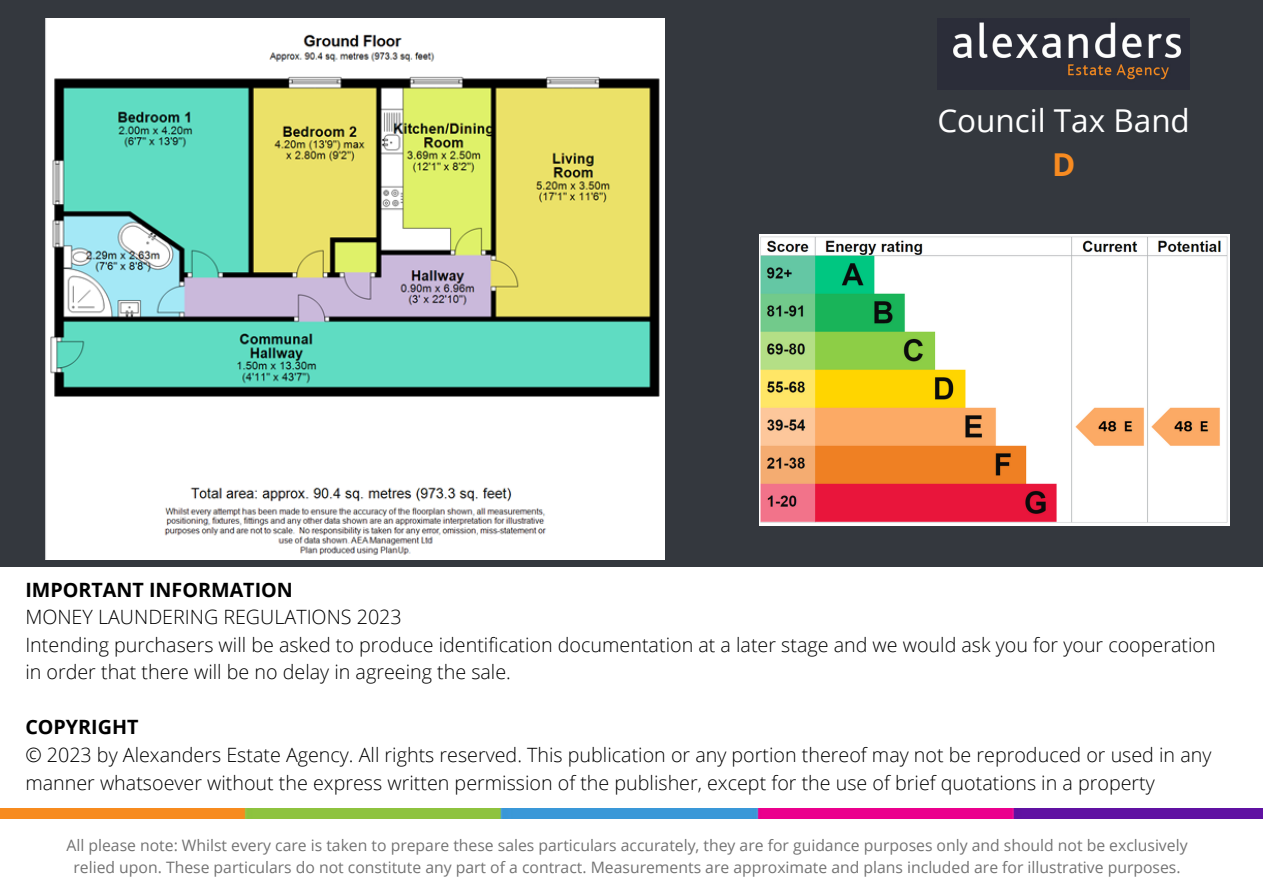
<style>
.page{position:relative;width:1263px;height:893px;background:#fff}
.page>*{position:absolute;margin:0;border:0;box-sizing:border-box;transform-origin:0 0}
.t1{font:31.5px "Open Sans";color:#fff}
.t2{font:700 31.5px "Open Sans";color:#f78b21}
.t3{font:300 19.73px/27.6px "Open Sans";color:#000}
.t4{font:700 19.73px "Open Sans";color:#000}
.t5{font:15.75px/21.9px "Open Sans";color:#737373;text-align:center}
</style>
<div class="page">
<div style="left:0;top:0;width:966px;height:567px;background:#34383e"></div>
<div style="left:950px;top:0;width:313px;height:567px;background:#34383e"></div>
<img style="left:0;top:808px;width:1263px;height:10px">
<img style="left:938px;top:19px;width:252px;height:70px">
<img style="left:759px;top:235px;width:471px;height:291px">
<img style="left:45px;top:19px;width:619px;height:541px">
<p class="t1" style="left:937px;top:99px;width:254px">Council Tax Band</p>
<p class="t2" style="left:1052px;top:143px;width:25px">D</p>
<p class="t4" style="left:25px;top:575px;width:269px">IMPORTANT INFORMATION</p>
<p class="t3" style="left:25px;top:602px;width:378px">MONEY LAUNDERING REGULATIONS 2023</p>
<p class="t3" style="left:25px;top:630px;width:1192px">Intending purchasers will be asked to produce identification documentation at a later stage and we would ask you for your cooperation in order that there will be no delay in agreeing the sale.</p>
<p class="t4" style="left:25px;top:713px;width:115px">COPYRIGHT</p>
<p class="t3" style="left:25px;top:740px;width:1187px">© 2023 by Alexanders Estate Agency. All rights reserved. This publication or any portion thereof may not be reproduced or used in any manner whatsoever without the express written permission of the publisher, except for the use of brief quotations in a property</p>
<p class="t5" style="left:66px;top:834px;width:1122px">All please note: Whilst every care is taken to prepare these sales particulars accurately, they are for guidance purposes only and should not be exclusively relied upon. These particulars do not constitute any part of a contract. Measurements are approximate and plans included are for illustrative purposes.</p>
</div>
